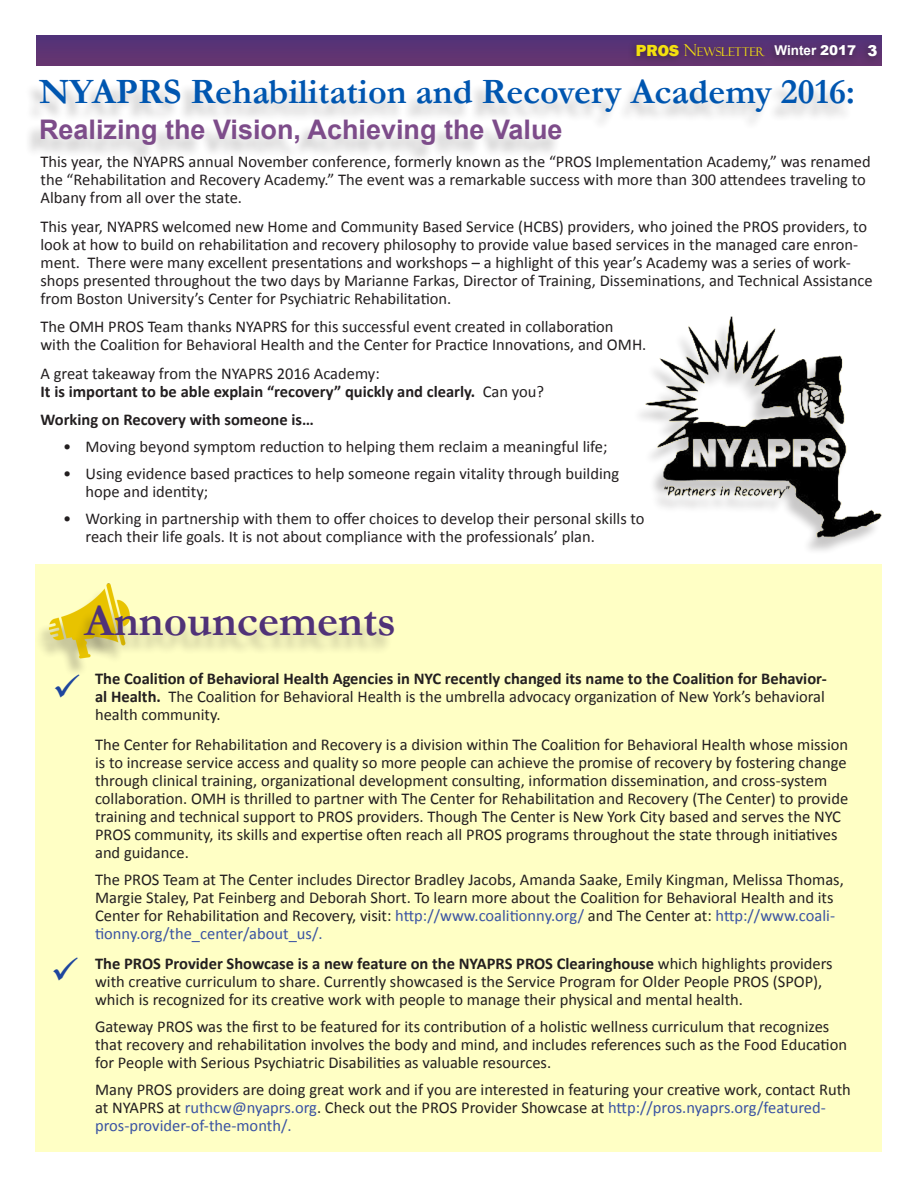
<style>
.page{position:relative;width:918px;height:1188px;background:#fff}
.page>*{position:absolute;margin:0;border:0;box-sizing:border-box;transform-origin:0 0}
.t1{font:700 45px "Garamond";color:#503278}
.t2{font:700 36px "Garamond";color:#0056b0}
.t3{font:700 27px "Arial";color:#7d4c8a}
.t4{font:16.5px/18px "Calibri";color:#231f20}
.t5{font:700 16.5px "Calibri";color:#231f20}
.t6{font:12px "Felix Titling";color:#f3e00e}
.s1{font-family:"Franklin Gothic";font-weight:800;font-size:16.5px}
.s2{font-size:16.5px}
.s3{font-family:"Arial";font-weight:700;font-size:13.5px;color:#fff}
.s4{font-family:"Arial";font-weight:900;font-size:13.5px;color:#fff}
.s5{font-family:"Arial";font-weight:900;font-size:15px;color:#fff}
.s6{font-weight:400}
.s7{font-weight:700}
.s8{color:#3a53a3}
</style>
<div class="page">
<div style="left:36px;top:36px;width:846px;height:29px;background:#5c3374"></div>
<div style="left:859px;top:40px;width:24px;height:26px;background:#231f20;opacity:.55"></div>
<div style="left:627px;top:38px;width:143px;height:28px;background:#231f20;opacity:.55"></div>
<div style="left:765px;top:40px;width:96px;height:26px;background:#231f20;opacity:.55"></div>
<div style="left:36px;top:564px;width:846px;height:588px;background:#ffffc5"></div>
<div style="left:23px;top:83px;width:830px;height:81px;background:#231f20;opacity:.25"></div>
<img style="left:35px;top:575px;width:95px;height:103px">
<div style="left:68px;top:611px;width:325px;height:45px;background:#231f20;opacity:.25"></div>
<img style="left:640px;top:316px;width:242px;height:231px">
<svg style="left:55px;top:674px;width:25px;height:4px"></svg>
<p class="t6" style="left:636px;top:44px;width:243px"><span class="s1">PROS</span> <span class="s2">N</span>EWSLETTER <span class="s3">Winter</span> <span class="s4">2017</span> <span class="s5">3</span></p>
<p class="t2" style="left:39px;top:67px;width:818px">NYAPRS Rehabilitation and Recovery Academy 2016:</p>
<p class="t3" style="left:39px;top:111px;width:525px">Realizing the Vision, Achieving the Value</p>
<p class="t4" style="left:40px;top:153px;width:832px">This year, the NYAPRS annual November conference, formerly known as the “PROS Implementation Academy,” was renamed the “Rehabilitation and Recovery Academy.” The event was a remarkable success with more than 300 attendees traveling to<br>Albany from all over the state.</p>
<p class="t4" style="left:40px;top:217px;width:834px">This year, NYAPRS welcomed new Home and Community Based Service (HCBS) providers, who joined the PROS providers, to look at how to build on rehabilitation and recovery philosophy to provide value based services in the managed care enron&shy;ment. There were many excellent presentations and workshops – a highlight of this year’s Academy was a series of work&shy;shops presented throughout the two days by Marianne Farkas, Director of Training, Disseminations, and Technical Assistance from Boston University’s Center for Psychiatric Rehabilitation.</p>
<p class="t4" style="left:40px;top:318px;width:607px">The OMH PROS Team thanks NYAPRS for this successful event created in collaboration with the Coalition for Behavioral Health and the Center for Practice Innovations, and OMH.</p>
<p class="t4" style="left:40px;top:364px;width:341px">A great takeaway from the NYAPRS 2016 Academy:</p>
<p class="t5" style="left:40px;top:381px;width:505px">It is important to be able explain “recovery” quickly and clearly. <span class="s6">Can you?</span></p>
<p class="t5" style="left:40px;top:409px;width:275px">Working on Recovery with someone is…</p>
<p class="t4" style="left:63px;top:438px;width:546px">• Moving beyond symptom reduction to helping them reclaim a meaningful life;</p>
<p class="t4" style="left:86px;top:465px;width:535px;text-indent:-22px">• Using evidence based practices to help someone regain vitality through building hope and identity;</p>
<p class="t4" style="left:86px;top:510px;width:561px;text-indent:-22px">• Working in partnership with them to offer choices to develop their personal skills to reach their life goals. It is not about compliance with the professionals’ plan.</p>
<p class="t1" style="left:85px;top:591px;width:313px">Announcements</p>
<p class="t4" style="left:95px;top:669px;width:733px;text-align:justify"><span class="s7">The Coalition of Behavioral Health Agencies in NYC recently changed its name to the Coalition for Behavior&shy;al Health.</span> The Coalition for Behavioral Health is the umbrella advocacy organization of New York’s behavioral health community.</p>
<p class="t4" style="left:95px;top:735px;width:755px">The Center for Rehabilitation and Recovery is a division within The Coalition for Behavioral Health whose mission is to increase service access and quality so more people can achieve the promise of recovery by fostering change through clinical training, organizational development consulting, information dissemination, and cross-system collaboration. OMH is thrilled to partner with The Center for Rehabilitation and Recovery (The Center) to provide training and technical support to PROS providers. Though The Center is New York City based and serves the NYC PROS community, its skills and expertise often reach all PROS programs throughout the state through initiatives and guidance.</p>
<p class="t4" style="left:95px;top:870px;width:750px">The PROS Team at The Center includes Director Bradley Jacobs, Amanda Saake, Emily Kingman, Melissa Thomas, Margie Staley, Pat Feinberg and Deborah Short. To learn more about the Coalition for Behavioral Health and its Center for Rehabilitation and Recovery, visit: <span class="s8">http://www.coalitionny.org/</span> and The Center at: <span class="s8">http://www.coali&shy;tionny.org/the_center/about_us/.</span></p>
<p class="t4" style="left:95px;top:954px;width:739px"><span class="s7">The PROS Provider Showcase is a new feature on the NYAPRS PROS Clearinghouse</span> which highlights providers with creative curriculum to share. Currently showcased is the Service Program for Older People PROS (SPOP), which is recognized for its creative work with people to manage their physical and mental health.</p>
<p class="t4" style="left:95px;top:1017px;width:754px">Gateway PROS was the first to be featured for its contribution of a holistic wellness curriculum that recognizes that recovery and rehabilitation involves the body and mind, and includes references such as the Food Education for People with Serious Psychiatric Disabilities as valuable resources.</p>
<p class="t4" style="left:95px;top:1080px;width:757px">Many PROS providers are doing great work and if you are interested in featuring your creative work, contact Ruth at NYAPRS at <span class="s8">ruthcw@nyaprs.org</span>. Check out the PROS Provider Showcase at <span class="s8">http://pros.nyaprs.org/featured&shy;pros-provider-of-the-month/.</span></p>
</div>
